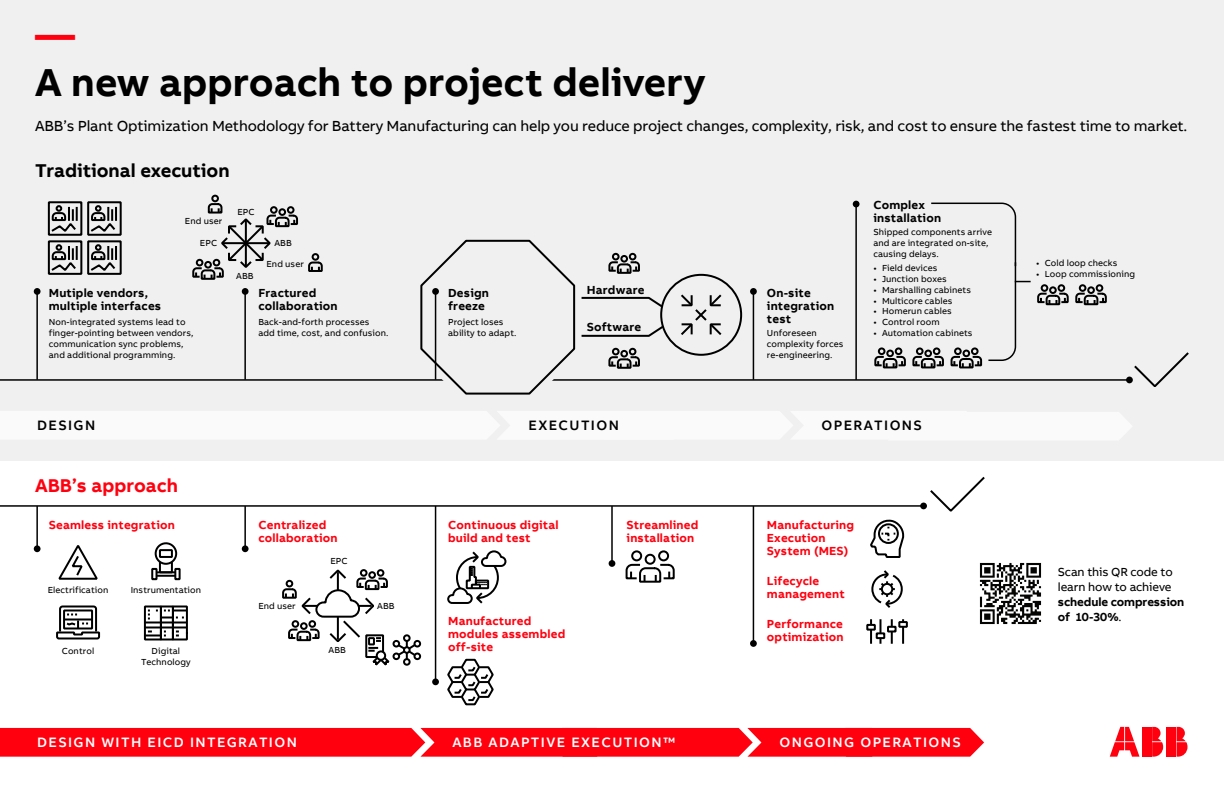
<style>
.page{position:relative;width:1224px;height:792px;background:#fff}
.page>*{position:absolute;margin:0;border:0;box-sizing:border-box;transform-origin:0 0}
.t1{font:700 40px "AB Bvoice";color:#000}
.t2{font:700 40px "AB Bvoice";color:#ff000f}
.t3{font:700 19px "AB Bvoice";color:#000}
.t4{font:700 19px "AB Bvoice";color:#ff000f}
.t5{font:15px "AB Bvoice";letter-spacing:-.01em;color:#000}
.t6{font:500 14px "AB Bvoice";letter-spacing:.1em;color:#fff}
.t7{font:500 14px "AB Bvoice";letter-spacing:.1em;color:#000}
.t8{font:700 12px/13px "AB Bvoice";letter-spacing:.015em;color:#ff000f}
.t9{font:700 12px/13px "AB Bvoice";letter-spacing:.015em;color:#000}
.t10{font:12px/15px "AB Bvoice";letter-spacing:-.01em;color:#000}
.t11{font:700 12px/15px "AB Bvoice";letter-spacing:-.01em;color:#000}
.t12{font:9px/10.8px "AB Bvoice";letter-spacing:.005em;color:#000}
.s1{font-weight:400}
</style>
<div class="page">
<div style="left:0;top:0;width:1224px;height:461px;background:#f0f0f0"></div>
<svg style="left:1110px;top:727px;width:30px;height:30px"></svg>
<svg style="left:1177px;top:727px;width:11px;height:30px"></svg>
<div style="left:1167px;top:727px;width:9px;height:14px;background:#ff000f"></div>
<div style="left:1167px;top:742px;width:9px;height:15px;background:#ff000f"></div>
<svg style="left:1152px;top:727px;width:11px;height:30px"></svg>
<div style="left:1142px;top:727px;width:9px;height:14px;background:#ff000f"></div>
<div style="left:1142px;top:742px;width:9px;height:15px;background:#ff000f"></div>
<div style="left:853px;top:201px;width:7px;height:6px;background:#000;border-radius:50%"></div>
<hr style="left:244px;top:506px;width:2px;height:43px;background:#000">
<div style="left:242px;top:545px;width:7px;height:7px;background:#000;border-radius:50%"></div>
<hr style="left:435px;top:506px;width:1px;height:176px;background:#000">
<div style="left:432px;top:678px;width:7px;height:7px;background:#000;border-radius:50%"></div>
<svg style="left:930px;top:476px;width:55px;height:36px"></svg>
<hr style="left:0;top:505px;width:924px;height:2px;background:#000">
<div style="left:920px;top:503px;width:7px;height:6px;background:#000;border-radius:50%"></div>
<div style="left:0;top:728px;width:984px;height:29px;background:#ff000f"></div>
<div style="left:211px;top:195px;width:8px;height:7px;border:2px solid #000;border-radius:50%"></div>
<div style="left:413px;top:652px;width:8px;height:8px;border:2px solid #000;border-radius:50%"></div>
<div style="left:413px;top:640px;width:8px;height:8px;border:2px solid #000;border-radius:50%"></div>
<svg style="left:282px;top:569px;width:135px;height:97px"></svg>
<hr style="left:753px;top:506px;width:1px;height:138px;background:#000">
<div style="left:750px;top:640px;width:7px;height:7px;background:#000;border-radius:50%"></div>
<svg style="left:447px;top:658px;width:47px;height:48px"></svg>
<svg style="left:447px;top:550px;width:60px;height:54px"></svg>
<hr style="left:36px;top:506px;width:2px;height:43px;background:#000">
<div style="left:34px;top:545px;width:7px;height:7px;background:#000;border-radius:50%"></div>
<svg style="left:0;top:202px;width:1189px;height:193px"></svg>
<div style="left:645px;top:554px;width:11px;height:11px;border:2px solid #000;border-radius:50%"></div>
<div style="left:658px;top:550px;width:11px;height:11px;border:2px solid #000;border-radius:50%"></div>
<div style="left:631px;top:550px;width:11px;height:11px;border:2px solid #000;border-radius:50%"></div>
<svg style="left:625px;top:563px;width:50px;height:20px"></svg>
<svg style="left:58px;top:545px;width:40px;height:35px"></svg>
<div style="left:151px;top:568px;width:7px;height:12px;border:2px solid #000"></div>
<div style="left:174px;top:568px;width:7px;height:12px;border:2px solid #000"></div>
<svg style="left:157px;top:571px;width:18px;height:6px"></svg>
<div style="left:155px;top:542px;width:22px;height:23px;border:2px solid #000;border-radius:50%"></div>
<div style="left:159px;top:549px;width:14px;height:9px;border:2px solid #000"></div>
<div style="left:159px;top:561px;width:14px;height:12px;border:2px solid #000"></div>
<svg style="left:56px;top:605px;width:45px;height:35px"></svg>
<svg style="left:143px;top:605px;width:45px;height:36px"></svg>
<hr style="left:611px;top:506px;width:2px;height:58px;background:#000">
<div style="left:609px;top:560px;width:6px;height:7px;background:#000;border-radius:50%"></div>
<svg style="left:871px;top:570px;width:32px;height:38px"></svg>
<svg style="left:870px;top:519px;width:35px;height:39px"></svg>
<svg style="left:870px;top:619px;width:2px;height:25px"></svg>
<svg style="left:879px;top:619px;width:2px;height:25px"></svg>
<svg style="left:891px;top:619px;width:2px;height:25px"></svg>
<svg style="left:902px;top:619px;width:2px;height:25px"></svg>
<div style="left:866px;top:624px;width:10px;height:7px;border:2px solid #000"></div>
<div style="left:887px;top:626px;width:10px;height:6px;border:2px solid #000"></div>
<div style="left:898px;top:621px;width:10px;height:7px;border:2px solid #000"></div>
<div style="left:876px;top:632px;width:9px;height:7px;border:2px solid #000"></div>
<img style="left:979px;top:562px;width:63px;height:63px">
<h1 class="t2" style="left:35px;top:9px;width:41px">—</h1>
<h1 class="t1" style="left:35px;top:57px;width:672px">A new approach to project delivery</h1>
<h3 class="t5" style="left:35px;top:116px;width:1154px">ABB’s Plant Optimization Methodology for Battery Manufacturing can help you reduce project changes, complexity, risk, and cost to ensure the fastest time to market.</h3>
<h2 class="t3" style="left:35px;top:159px;width:196px">Traditional execution</h2>
<p class="t12" style="left:185px;top:216px;width:39px">End user</p>
<p class="t12" style="left:237px;top:207px;width:19px">EPC</p>
<p class="t12" style="left:200px;top:238px;width:19px">EPC</p>
<p class="t12" style="left:274px;top:238px;width:19px">ABB</p>
<p class="t12" style="left:236px;top:270px;width:19px">ABB</p>
<p class="t12" style="left:266px;top:258px;width:39px">End user</p>
<h3 class="t9" style="left:49px;top:287px;width:114px">Mutiple vendors, multiple interfaces</h3>
<p class="t12" style="left:49px;top:317px;width:146px">Non-integrated systems lead to finger-pointing between vendors, communication sync problems, and additional programming.</p>
<h3 class="t9" style="left:258px;top:287px;width:81px">Fractured collaboration</h3>
<h3 class="t9" style="left:448px;top:287px;width:42px">Design freeze</h3>
<h3 class="t9" style="left:587px;top:283px;width:59px">Hardware</h3>
<h3 class="t9" style="left:587px;top:320px;width:56px">Software</h3>
<p class="t12" style="left:258px;top:317px;width:132px">Back-and-forth processes<br>add time, cost, and confusion.</p>
<p class="t12" style="left:448px;top:317px;width:70px">Project loses ability to adapt.</p>
<h3 class="t9" style="left:767px;top:287px;width:69px">On-site integration test</h3>
<p class="t12" style="left:767px;top:328px;width:78px">Unforeseen complexity forces re-engineering.</p>
<h3 class="t9" style="left:873px;top:198px;width:69px">Complex installation</h3>
<p class="t12" style="left:873px;top:227px;width:120px">Shipped components arrive and are integrated on-site, causing delays.</p>
<p class="t12" style="left:873px;top:263px;width:66px">• Field devices</p>
<p class="t12" style="left:873px;top:274px;width:75px">• Junction boxes</p>
<p class="t12" style="left:873px;top:284px;width:99px">• Marshalling cabinets</p>
<p class="t12" style="left:873px;top:295px;width:81px">• Multicore cables</p>
<p class="t12" style="left:873px;top:306px;width:80px">• Homerun cables</p>
<p class="t12" style="left:873px;top:317px;width:68px">• Control room</p>
<p class="t12" style="left:873px;top:328px;width:101px">• Automation cabinets</p>
<h3 class="t7" style="left:37px;top:417px;width:60px">DESIGN</h3>
<h3 class="t7" style="left:529px;top:417px;width:92px">EXECUTION</h3>
<h3 class="t7" style="left:822px;top:417px;width:102px">OPERATIONS</h3>
<h2 class="t4" style="left:35px;top:474px;width:144px">ABB’s approach</h2>
<h3 class="t8" style="left:49px;top:518px;width:128px">Seamless integration</h3>
<h3 class="t8" style="left:767px;top:518px;width:89px">Manufacturing<br>Execution<br>System (MES)</h3>
<h3 class="t8" style="left:767px;top:574px;width:79px">Lifecycle management</h3>
<h3 class="t8" style="left:258px;top:518px;width:81px">Centralized collaboration</h3>
<h3 class="t8" style="left:448px;top:518px;width:112px">Continuous digital build and test</h3>
<h3 class="t8" style="left:627px;top:518px;width:73px">Streamlined installation</h3>
<p class="t12" style="left:330px;top:556px;width:19px">EPC</p>
<p class="t12" style="left:48px;top:584px;width:62px">Electrification</p>
<p class="t12" style="left:131px;top:584px;width:72px">Instrumentation</p>
<p class="t12" style="left:258px;top:600px;width:39px">End user</p>
<p class="t12" style="left:377px;top:600px;width:19px">ABB</p>
<p class="t12" style="left:62px;top:646px;width:34px">Control</p>
<p class="t12" style="left:141px;top:646px;width:51px;text-align:center">Digital<br>Technology</p>
<p class="t12" style="left:329px;top:645px;width:19px">ABB</p>
<h3 class="t8" style="left:448px;top:615px;width:119px">Manufactured modules assembled off-site</h3>
<h3 class="t6" style="left:37px;top:734px;width:261px">DESIGN WITH EICD INTEGRATION</h3>
<h3 class="t6" style="left:452px;top:734px;width:225px">ABB ADAPTIVE EXECUTION™</h3>
<h3 class="t8" style="left:767px;top:618px;width:78px">Performance optimization</h3>
<h3 class="t6" style="left:780px;top:734px;width:183px">ONGOING OPERATIONS</h3>
<p class="t12" style="left:1036px;top:257px;width:83px">• Cold loop checks</p>
<p class="t12" style="left:1036px;top:268px;width:100px">• Loop commissioning</p>
<h3 class="t10" style="left:1058px;top:564px;width:116px">Scan this QR code to learn how to achieve</h3>
<h3 class="t11" style="left:1058px;top:594px;width:128px">schedule compression of 10-30%<span class="s1">.</span></h3>
</div>
